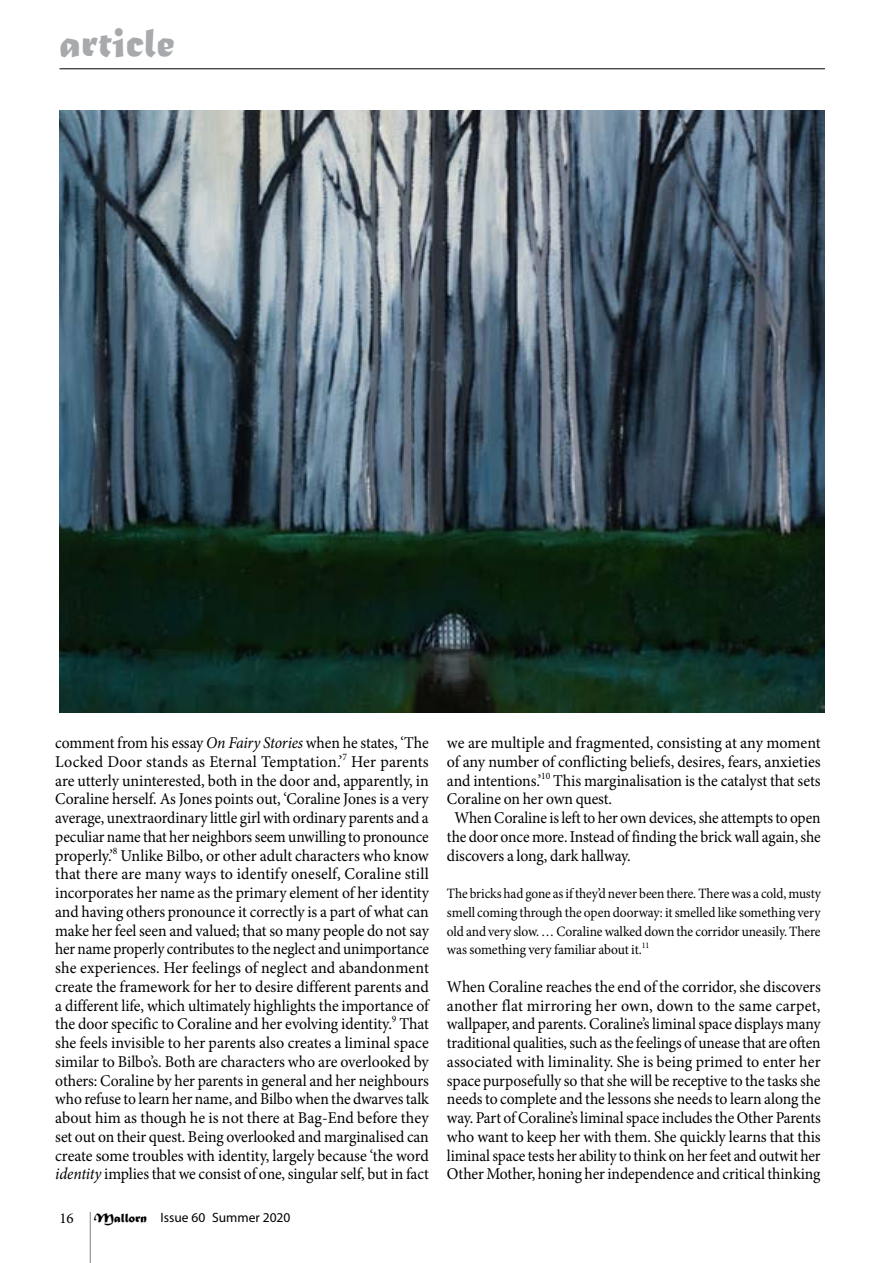
<style>
.page{position:relative;width:893px;height:1263px;background:#fff}
.page>*{position:absolute;margin:0;border:0;box-sizing:border-box;transform-origin:0 0}
.t1{font:43.65px "Matura MT Script Capitals";color:#a7a9ac}
.t2{font:16.5px/18.8px "Minion Pro";letter-spacing:-.005em;color:#000;text-align:justify;scale:.95 1}
.t3{font:16.5px "Minion Pro";letter-spacing:-.005em;color:#000}
.t4{font:16.5px "Minion Pro";letter-spacing:-.005em;color:#000;scale:.96 1}
.t5{font:16.5px "Minion Pro";letter-spacing:-.005em;color:#000;scale:.94 1}
.t6{font:16.5px "Minion Pro";letter-spacing:-.005em;color:#000;scale:.93 1}
.t7{font:15px "Minion Pro";color:#000}
.t8{font:14.25px/18.8px "Minion Pro";letter-spacing:-.005em;color:#000;text-align:justify;scale:.94 1}
.t9{font:13.5px "Myriad Pro";color:#000}
.s1{font-style:italic}
.s2{font-family:"Matura MT Script Capitals"}
</style>
<div class="page">
<hr style="left:60px;top:68px;width:765px;height:1px;background:#000">
<hr style="left:90px;top:1212px;width:1px;height:51px;background:#808285">
<img style="left:60px;top:111px;width:765px;height:601px">
<h1 class="t1" style="left:60px;top:16px;width:117px">article</h1>
<p class="t2" style="left:55px;top:733px;width:395px">comment from his essay <span class="s1">On Fairy Stories</span> when he states, ‘The Locked Door stands as Eternal Temptation.’<sup>7</sup> Her parents are utterly uninterested, both in the door and, apparently, in Coraline herself. As Jones points out, ‘Coraline Jones is a very average, unextraordinary little girl with ordinary parents and a peculiar name that her neighbors seem unwilling to pronounce properly.’<sup>8</sup> Unlike Bilbo, or other adult characters who know that there are many ways to identify oneself, Coraline still incorporates her name as the primary element of her identity and having others pronounce it correctly is a part of what can make her feel seen and valued; that so many people do not say her name properly contributes to the neglect and unimportance she experiences. Her feelings of neglect and abandonment create the framework for her to desire different parents and a different life, which ultimately highlights the importance of the door specific to Coraline and her evolving identity.<sup>9</sup> That she feels invisible to her parents also creates a liminal space similar to Bilbo’s. Both are characters who are overlooked by others: Coraline by her parents in general and her neighbours who refuse to learn her name, and Bilbo when the dwarves talk about him as though he is not there at Bag-End before they set out on their quest. Being overlooked and marginalised can create some troubles with identity, largely because ‘the word <span class="s1">identity</span> implies that we consist of one, singular self, but in fact</p>
<p class="t3" style="left:447px;top:732px;width:375px">we are multiple and fragmented, consisting at any moment</p>
<p class="t3" style="left:447px;top:750px;width:375px">of any number of conflicting beliefs, desires, fears, anxieties</p>
<p class="t4" style="left:447px;top:769px;width:391px">and intentions.’<sup>10</sup> This marginalisation is the catalyst that sets</p>
<p class="t2" style="left:447px;top:790px;width:175px">Coraline on her own quest.</p>
<p class="t6" style="left:454px;top:807px;width:395px">When Coraline is left to her own devices, she attempts to open</p>
<p class="t5" style="left:447px;top:825px;width:399px">the door once more. Instead of finding the brick wall again, she</p>
<p class="t2" style="left:447px;top:846px;width:195px">discovers a long, dark hallway.</p>
<p class="t8" style="left:447px;top:884px;width:399px">The bricks had gone as if they’d never been there. There was a cold, musty smell coming through the open doorway: it smelled like something very old and very slow. … Coraline walked down the corridor uneasily. There was something very familiar about it.<sup>11</sup></p>
<p class="t2" style="left:447px;top:977px;width:395px">When Coraline reaches the end of the corridor, she discovers another flat mirroring her own, down to the same carpet, wallpaper, and parents. Coraline’s liminal space displays many traditional qualities, such as the feelings of unease that are often associated with liminality. She is being primed to enter her space purposefully so that she will be receptive to the tasks she needs to complete and the lessons she needs to learn along the way. Part of Coraline’s liminal space includes the Other Parents who want to keep her with them. She quickly learns that this liminal space tests her ability to think on her feet and outwit her Other Mother, honing her independence and critical thinking</p>
<p class="t7" style="left:60px;top:1208px;width:16px">16</p>
<p class="t9" style="left:94px;top:1209px;width:198px"><span class="s2">Mallorn</span> Issue 60 Summer 2020</p>
</div>
